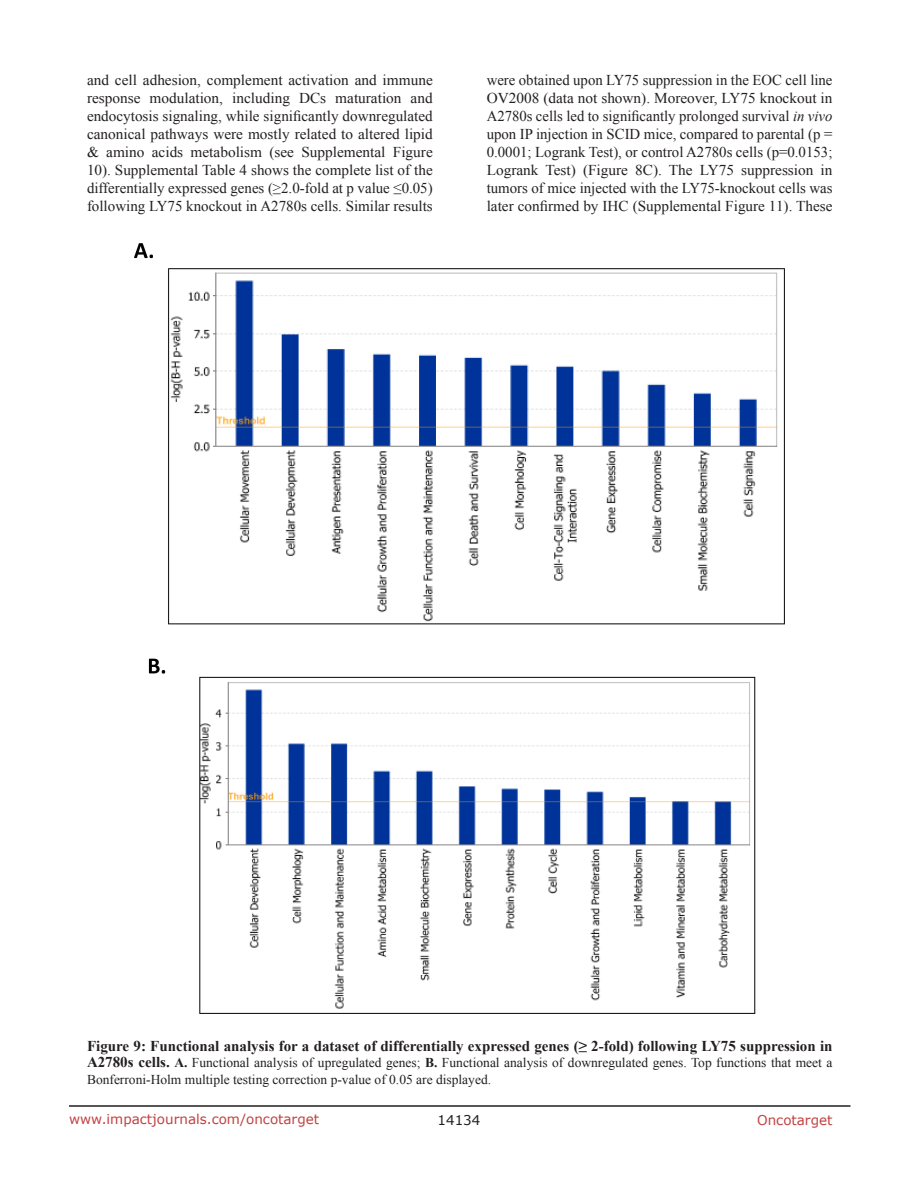
<style>
.page{position:relative;width:918px;height:1188px;background:#fff}
.page>*{position:absolute;margin:0;border:0;box-sizing:border-box;transform-origin:0 0}
.BodyText{font:15px/18px "Times New Roman";color:#231f20;text-align:justify}
.figuretext{font:700 15px "Times New Roman";color:#231f20}
.figuretext-2{font:13.5px/16.2px "Times New Roman";color:#231f20}
.t1{font:13.5px "Verdana";color:#c24141}
.t2{font:13.5px "Verdana";color:#231f20}
.s1{font-style:italic}
.s2{font-weight:700;font-size:15px}
.s3{font-weight:700}
</style>
<div class="page">
<hr style="left:69px;top:1105px;width:781px;height:2px;background:#231f20">
<img style="left:135px;top:243px;width:649px;height:771px">
<p class="BodyText" style="left:87px;top:71px;width:347px">and cell adhesion, complement activation and immune response modulation, including DCs maturation and endocytosis signaling, while significantly downregulated canonical pathways were mostly related to altered lipid &amp; amino acids metabolism (see Supplemental Figure 10). Supplemental Table 4 shows the complete list of the differentially expressed genes (≥2.0-fold at p value ≤0.05) following LY75 knockout in A2780s cells. Similar results</p>
<p class="BodyText" style="left:487px;top:71px;width:347px">were obtained upon LY75 suppression in the EOC cell line OV2008 (data not shown). Moreover, LY75 knockout in A2780s cells led to significantly prolonged survival <span class="s1">in vivo </span>upon IP injection in SCID mice, compared to parental (p = 0.0001; Logrank Test), or control A2780s cells (p=0.0153; Logrank Test) (Figure 8C). The LY75 suppression in tumors of mice injected with the LY75-knockout cells was later confirmed by IHC (Supplemental Figure 11). These</p>
<p class="figuretext" style="left:87px;top:1036px;width:747px">Figure 9: Functional analysis for a dataset of differentially expressed genes (≥ 2-fold) following LY75 suppression in</p>
<p class="figuretext-2" style="left:87px;top:1055px;width:747px"><span class="s2">A2780s cells.</span> <span class="s3">A.</span> Functional analysis of upregulated genes; <span class="s3">B.</span> Functional analysis of downregulated genes. Top functions that meet a<br>Bonferroni-Holm multiple testing correction p-value of 0.05 are displayed.</p>
<p class="t1" style="left:69px;top:1110px;width:252px">www.impactjournals.com/oncotarget</p>
<p class="t2" style="left:438px;top:1111px;width:44px">14134</p>
<p class="t1" style="left:757px;top:1111px;width:77px">Oncotarget</p>
</div>
